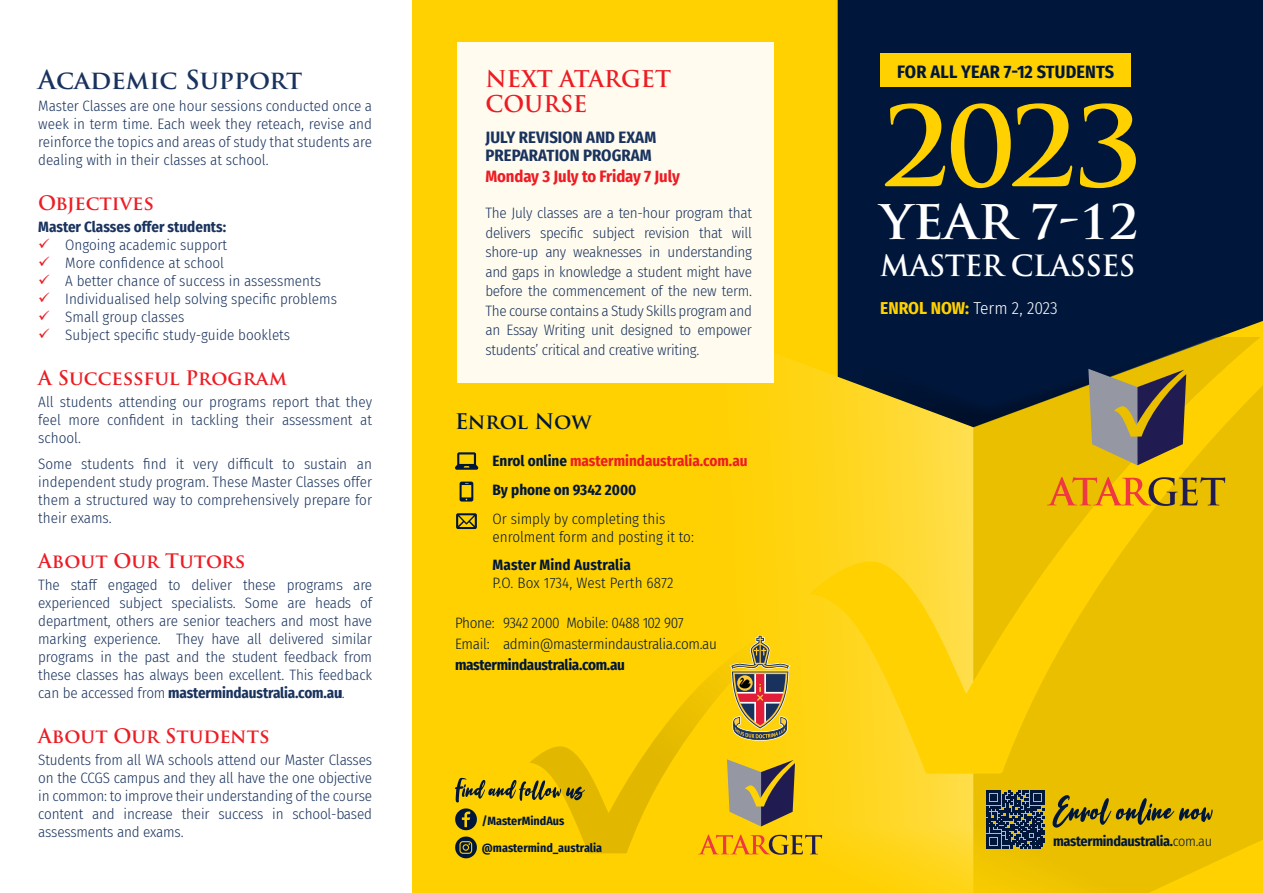
<style>
.page{position:relative;width:1263px;height:893px;background:#fff}
.page>*{position:absolute;margin:0;border:0;box-sizing:border-box;transform-origin:0 0}
.t1{font:700 108px "Trajan Pro";color:#ffd100;scale:1.07 1}
.t2{font:700 46.5px "Trajan Pro";color:#fff;scale:1.05 1}
.t3{font:700 28.5px "Trajan Pro";letter-spacing:-.02em;color:#fff}
.t4{font:700 25.5px "Trajan Pro";color:#1a335e}
.t5{font:700 22.5px "Trajan Pro";color:#ed1c24}
.t6{font:700 21px "Trajan Pro";letter-spacing:-.01em;color:#00173b}
.t7{font:700 19.5px "Trajan Pro";color:#ed1c24}
.t8{font:700 18px "Fira Sans Condensed";letter-spacing:.01em;color:#00173b}
.t9{font:300 17.25px "Fira Sans Condensed";color:#fff}
.t10{font:700 16.5px/18px "Fira Sans Condensed";letter-spacing:.005em;color:#1a335e}
.t11{font:700 16.5px "Fira Sans Condensed";letter-spacing:-.005em;color:#ed1c24}
.BC{font:300 15px/18px "Fira Sans Condensed";color:#1a335e;text-align:justify}
.PARA{font:300 15px/21px "Fira Sans Condensed";letter-spacing:-.02em;color:#00173b}
.PARA-2{font:300 15px/18px "Fira Sans Condensed";color:#00173b}
.PARA-3{font:300 15px/18px "Fira Sans Condensed";letter-spacing:.01em;color:#00173b}
.PARA-4{font:700 15px "Fira Sans Condensed";color:#ed1c24}
.t12{font:700 15px "Fira Sans Condensed";color:#1a335e}
.PARA-5{font:700 15px "Fira Sans Condensed";letter-spacing:-.02em;color:#00173b}
.PARA-6{font:700 15px "Fira Sans Condensed";color:#00173b}
.t13{font:700 14.1px "Fira Sans Condensed";letter-spacing:-.02em;color:#00173b}
.PARA-7{font:700 12px "Fira Sans Condensed";color:#00173b}
.s1{font-weight:700}
.s2{font-weight:700;color:#ffd100}
.s3{color:#00173b}
.s4{font-weight:300}
</style>
<div class="page">
<div style="left:412px;top:0;width:851px;height:893px;background:#ffd100"></div>
<div style="left:838px;top:0;width:425px;height:315px;background:#00173b"></div>
<svg style="left:757px;top:354px;width:216px;height:539px"></svg>
<svg style="left:973px;top:427px;width:290px;height:466px;fill:#e9bf00"></svg>
<svg style="left:698px;top:834px;width:124px;height:21px"></svg>
<svg style="left:530px;top:600px;width:289px;height:253px"></svg>
<svg style="left:827px;top:315px;width:436px;height:112px;background:#53532a"></svg>
<div style="left:880px;top:53px;width:251px;height:33px;background:#ffd100"></div>
<div style="left:457px;top:43px;width:317px;height:340px;background:#fffcef"></div>
<svg style="left:1088px;top:369px;width:98px;height:96px;background:#877953"></svg>
<svg style="left:1047px;top:477px;width:178px;height:29px"></svg>
<svg style="left:986px;top:790px;width:58px;height:59px;background:#3c422b"></svg>
<svg style="left:1052px;top:795px;width:161px;height:33px;background:#b2970d"></svg>
<svg style="left:460px;top:482px;width:13px;height:20px"></svg>
<svg style="left:455px;top:452px;width:23px;height:18px"></svg>
<svg style="left:456px;top:513px;width:21px;height:16px"></svg>
<svg style="left:455px;top:778px;width:130px;height:24px"></svg>
<svg style="left:455px;top:808px;width:22px;height:22px"></svg>
<svg style="left:455px;top:836px;width:22px;height:22px"></svg>
<h3 class="t4" style="left:38px;top:64px;width:265px">Academic Support</h3>
<p class="BC" style="left:38px;top:97px;width:335px">Master Classes are one hour sessions conducted once a week in term time. Each week they reteach, revise and reinforce the topics and areas of study that students are dealing with in their classes at school.</p>
<p class="t7" style="left:38px;top:191px;width:117px">Objectives</p>
<p class="t12" style="left:38px;top:214px;width:189px">Master Classes offer students:</p>
<p class="BC" style="left:65px;top:236px;width:164px">Ongoing academic support</p>
<p class="BC" style="left:65px;top:254px;width:160px">More confidence at school</p>
<p class="BC" style="left:65px;top:272px;width:257px">A better chance of success in assessments</p>
<p class="BC" style="left:65px;top:290px;width:273px">Individualised help solving specific problems</p>
<p class="BC" style="left:65px;top:308px;width:121px">Small group classes</p>
<p class="BC" style="left:65px;top:326px;width:226px">Subject specific study-guide booklets</p>
<p class="t7" style="left:38px;top:365px;width:250px">A Successful Program</p>
<p class="BC" style="left:38px;top:393px;width:335px">All students attending our programs report that they feel more confident in tackling their assessment at school.</p>
<p class="BC" style="left:38px;top:455px;width:335px">Some students find it very difficult to sustain an independent study program. These Master Classes offer them a structured way to comprehensively prepare for their exams.</p>
<p class="t7" style="left:38px;top:549px;width:208px">About Our Tutors</p>
<p class="BC" style="left:38px;top:576px;width:335px">The staff engaged to deliver these programs are experienced subject specialists. Some are heads of department, others are senior teachers and most have marking experience. They have all delivered similar programs in the past and the student feedback from these classes has always been excellent. This feedback can be accessed from <span class="s1">mastermindaustralia.com.au</span>.</p>
<p class="t7" style="left:38px;top:724px;width:233px">About Our Students</p>
<p class="BC" style="left:38px;top:751px;width:335px">Students from all WA schools attend our Master Classes on the CCGS campus and they all have the one objective in common: to improve their understanding of the course content and increase their success in school-based assessments and exams.</p>
<h1 class="t5" style="left:485px;top:64px;width:187px">NEXT ATARGET</h1>
<p class="t8" style="left:897px;top:57px;width:219px">FOR ALL YEAR 7-12 STUDENTS</p>
<h1 class="t5" style="left:485px;top:90px;width:103px">COURSE</h1>
<p class="t10" style="left:485px;top:127px;width:172px">JULY REVISION AND EXAM<br>PREPARATION PROGRAM</p>
<p class="t11" style="left:485px;top:162px;width:196px">Monday 3 July to Friday 7 July</p>
<p class="BC" style="left:485px;top:203px;width:268px;line-height:19.5px">The July classes are a ten-hour program that delivers specific subject revision that will shore-up any weaknesses in understanding and gaps in knowledge a student might have before the commencement of the new term.<br>The course contains a Study Skills program and an Essay Writing unit designed to empower students’ critical and creative writing.</p>
<p class="t1" style="left:880px;top:80px;width:247px">2023</p>
<p class="t2" style="left:880px;top:193px;width:247px">YEAR 7-12</p>
<p class="t3" style="left:880px;top:248px;width:257px">MASTER CLASSES</p>
<p class="t9" style="left:880px;top:295px;width:179px"><span class="s2">ENROL NOW:</span> Term 2, 2023</p>
<h3 class="t6" style="left:455px;top:408px;width:138px">Enrol Now</h3>
<p class="PARA-4" style="left:493px;top:449px;width:256px"><span class="s3">Enrol online</span> mastermindaustralia.com.au</p>
<p class="PARA-6" style="left:493px;top:477px;width:145px">By phone on 9342 2000</p>
<p class="PARA-2" style="left:493px;top:509px;width:203px">Or simply by completing this enrolment form and posting it to:</p>
<p class="PARA-3" style="left:493px;top:556px;width:182px"><span class="s1">Master Mind Australia<br></span>P.O. Box 1734, West Perth 6872</p>
<p class="PARA" style="left:455px;top:612px;width:264px">Phone: 9342 2000 Mobile: 0488 102 907<br>Email: admin@mastermindaustralia.com.au</p>
<p class="PARA-5" style="left:455px;top:652px;width:171px">mastermindaustralia.com.au</p>
<p class="PARA-7" style="left:482px;top:811px;width:84px">/MasterMindAus</p>
<p class="PARA-7" style="left:482px;top:838px;width:122px">@mastermind_australia</p>
<p class="t13" style="left:1053px;top:829px;width:161px">mastermindaustralia.<span class="s4">com.au</span></p>
</div>
